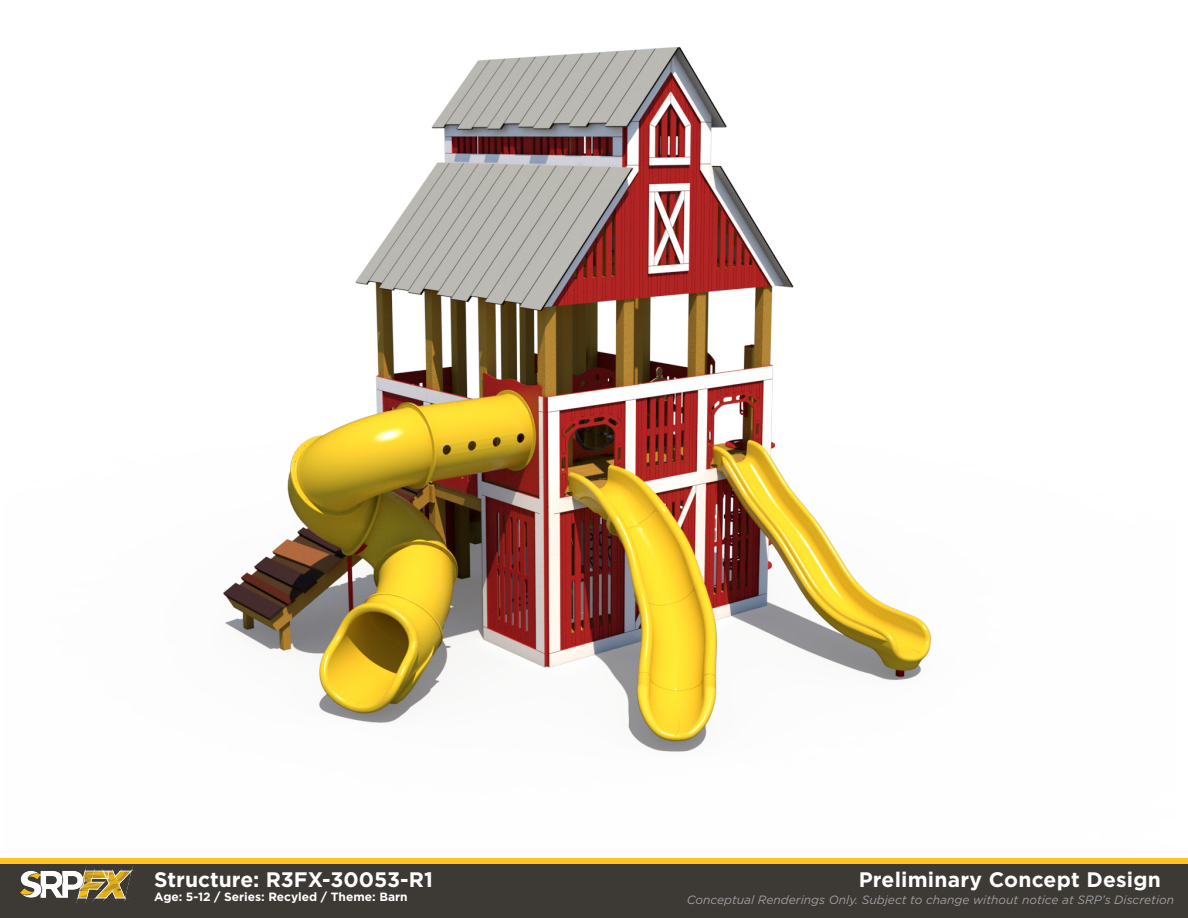
<style>
.page{position:relative;width:1188px;height:918px;background:#fff}
.page>*{position:absolute;margin:0;border:0;box-sizing:border-box;transform-origin:0 0}
.t1{font:700 21px "Gotham";color:#fff}
.t2{font:italic 12px "Gotham";color:#9d9fa2}
.t3{font:700 12px "Gotham";color:#fff}
</style>
<div class="page">
<div style="left:0;top:858px;width:1188px;height:6px;background:#fec221"></div>
<div style="left:0;top:864px;width:1188px;height:54px;background:#3d3934"></div>
<img style="left:20px;top:866px;width:113px;height:37px">
<img style="left:223px;top:46px;width:708px;height:706px">
<p class="t1" style="left:154px;top:865px;width:280px">Structure: R3FX-30053-R1</p>
<p class="t3" style="left:154px;top:889px;width:255px">Age: 5-12 / Series: Recyled / Theme: Barn</p>
<p class="t1" style="left:859px;top:865px;width:304px">Preliminary Concept Design</p>
<p class="t2" style="left:687px;top:892px;width:489px">Conceptual Renderings Only. Subject to change without notice at SRP’s Discretion</p>
</div>
